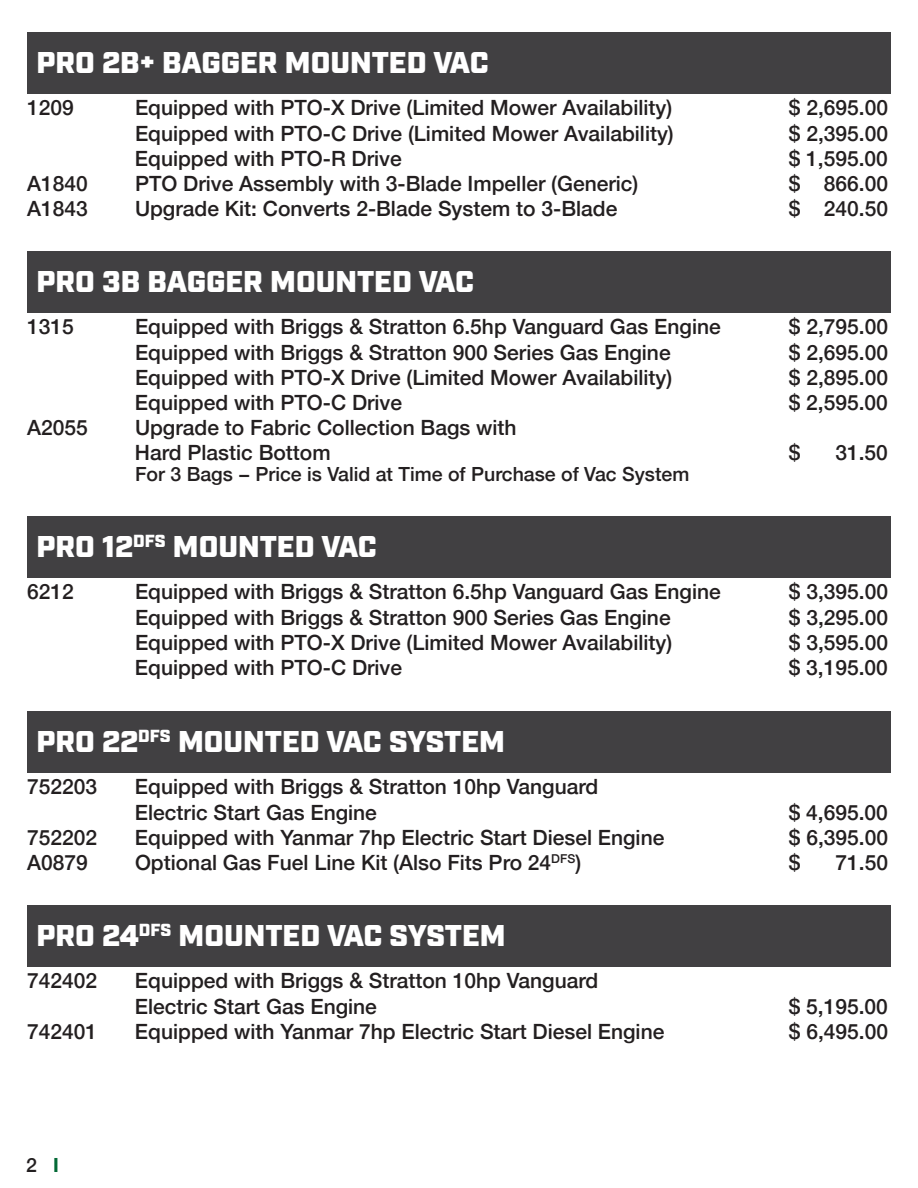
<style>
.page{position:relative;width:918px;height:1188px;background:#fff}
.page>*{position:absolute;margin:0;border:0;box-sizing:border-box;transform-origin:0 0}
.t1{font:900 30px "Industry";color:#fff}
.t2{font:500 21px/25.2px "Helvetica Neue";color:#231f20}
.t3{font:500 19.5px "Helvetica Neue";color:#231f20}
.s1{font-weight:700;color:#036936}
</style>
<div class="page">
<div style="left:27px;top:33px;width:864px;height:61px;background:#414042"></div>
<div style="left:27px;top:517px;width:864px;height:61px;background:#414042"></div>
<div style="left:27px;top:712px;width:864px;height:61px;background:#414042"></div>
<div style="left:27px;top:252px;width:864px;height:61px;background:#414042"></div>
<div style="left:27px;top:906px;width:864px;height:61px;background:#414042"></div>
<h1 class="t1" style="left:37px;top:44px;width:454px">PRO 2B+ BAGGER MOUNTED VAC</h1>
<p class="t2" style="left:27px;top:94px;width:48px">1209</p>
<p class="t2" style="left:135px;top:94px;width:539px">Equipped with PTO-X Drive (Limited Mower Availability)</p>
<p class="t2" style="left:789px;top:94px;width:101px">$ 2,695.00</p>
<p class="t2" style="left:135px;top:119px;width:540px">Equipped with PTO-C Drive (Limited Mower Availability)</p>
<p class="t2" style="left:789px;top:119px;width:101px">$ 2,395.00</p>
<p class="t2" style="left:135px;top:144px;width:268px">Equipped with PTO-R Drive</p>
<p class="t2" style="left:789px;top:144px;width:101px">$ 1,595.00</p>
<p class="t2" style="left:27px;top:169px;width:62px">A1840</p>
<p class="t2" style="left:135px;top:169px;width:505px">PTO Drive Assembly with 3-Blade Impeller (Generic)</p>
<p class="t2" style="left:789px;top:169px;width:101px">$ 866.00</p>
<p class="t2" style="left:27px;top:195px;width:62px">A1843</p>
<p class="t2" style="left:135px;top:195px;width:484px">Upgrade Kit: Converts 2-Blade System to 3-Blade</p>
<p class="t2" style="left:789px;top:195px;width:101px">$ 240.50</p>
<h1 class="t1" style="left:37px;top:263px;width:439px">PRO 3B BAGGER MOUNTED VAC</h1>
<p class="t2" style="left:27px;top:313px;width:48px">1315</p>
<p class="t2" style="left:135px;top:313px;width:587px">Equipped with Briggs &amp; Stratton 6.5hp Vanguard Gas Engine</p>
<p class="t2" style="left:789px;top:313px;width:101px">$ 2,795.00</p>
<p class="t2" style="left:135px;top:338px;width:537px">Equipped with Briggs &amp; Stratton 900 Series Gas Engine</p>
<p class="t2" style="left:789px;top:338px;width:101px">$ 2,695.00</p>
<p class="t2" style="left:135px;top:363px;width:539px">Equipped with PTO-X Drive (Limited Mower Availability)</p>
<p class="t2" style="left:789px;top:363px;width:101px">$ 2,895.00</p>
<p class="t2" style="left:135px;top:388px;width:269px">Equipped with PTO-C Drive</p>
<p class="t2" style="left:789px;top:388px;width:101px">$ 2,595.00</p>
<p class="t2" style="left:27px;top:413px;width:62px">A2055</p>
<p class="t2" style="left:135px;top:413px;width:383px">Upgrade to Fabric Collection Bags with<br>Hard Plastic Bottom</p>
<p class="t2" style="left:789px;top:439px;width:13px">$</p>
<p class="t2" style="left:835px;top:439px;width:54px">31.50</p>
<p class="t3" style="left:135px;top:459px;width:556px">For 3 Bags − Price is Valid at Time of Purchase of Vac System</p>
<h1 class="t1" style="left:37px;top:528px;width:342px">PRO 12<sup>DFS</sup> MOUNTED VAC</h1>
<p class="t2" style="left:27px;top:578px;width:48px">6212</p>
<p class="t2" style="left:135px;top:578px;width:587px">Equipped with Briggs &amp; Stratton 6.5hp Vanguard Gas Engine</p>
<p class="t2" style="left:789px;top:578px;width:101px">$ 3,395.00</p>
<p class="t2" style="left:135px;top:603px;width:537px">Equipped with Briggs &amp; Stratton 900 Series Gas Engine</p>
<p class="t2" style="left:789px;top:603px;width:101px">$ 3,295.00</p>
<p class="t2" style="left:135px;top:628px;width:539px">Equipped with PTO-X Drive (Limited Mower Availability)</p>
<p class="t2" style="left:789px;top:628px;width:101px">$ 3,595.00</p>
<p class="t2" style="left:135px;top:653px;width:269px">Equipped with PTO-C Drive</p>
<p class="t2" style="left:789px;top:653px;width:101px">$ 3,195.00</p>
<h1 class="t1" style="left:37px;top:723px;width:470px">PRO 22<sup>DFS</sup> MOUNTED VAC SYSTEM</h1>
<p class="t2" style="left:27px;top:773px;width:72px">752203</p>
<p class="t2" style="left:135px;top:773px;width:465px">Equipped with Briggs &amp; Stratton 10hp Vanguard<br>Electric Start Gas Engine</p>
<p class="t2" style="left:789px;top:798px;width:101px">$ 4,695.00</p>
<p class="t2" style="left:27px;top:823px;width:72px">752202</p>
<p class="t2" style="left:135px;top:823px;width:531px">Equipped with Yanmar 7hp Electric Start Diesel Engine</p>
<p class="t2" style="left:789px;top:823px;width:101px">$ 6,395.00</p>
<p class="t2" style="left:27px;top:848px;width:62px">A0879</p>
<p class="t2" style="left:135px;top:848px;width:448px">Optional Gas Fuel Line Kit (Also Fits Pro 24<sup>DFS</sup>)</p>
<p class="t2" style="left:789px;top:848px;width:13px">$</p>
<p class="t2" style="left:836px;top:848px;width:54px">71.50</p>
<h1 class="t1" style="left:37px;top:917px;width:471px">PRO 24<sup>DFS</sup> MOUNTED VAC SYSTEM</h1>
<p class="t2" style="left:27px;top:967px;width:72px">742402</p>
<p class="t2" style="left:135px;top:967px;width:465px">Equipped with Briggs &amp; Stratton 10hp Vanguard<br>Electric Start Gas Engine</p>
<p class="t2" style="left:789px;top:992px;width:101px">$ 5,195.00</p>
<p class="t2" style="left:27px;top:1017px;width:72px">742401</p>
<p class="t2" style="left:135px;top:1017px;width:531px">Equipped with Yanmar 7hp Electric Start Diesel Engine</p>
<p class="t2" style="left:789px;top:1017px;width:101px">$ 6,495.00</p>
<p class="t3" style="left:26px;top:1149px;width:34px">2 <span class="s1">I</span></p>
</div>
